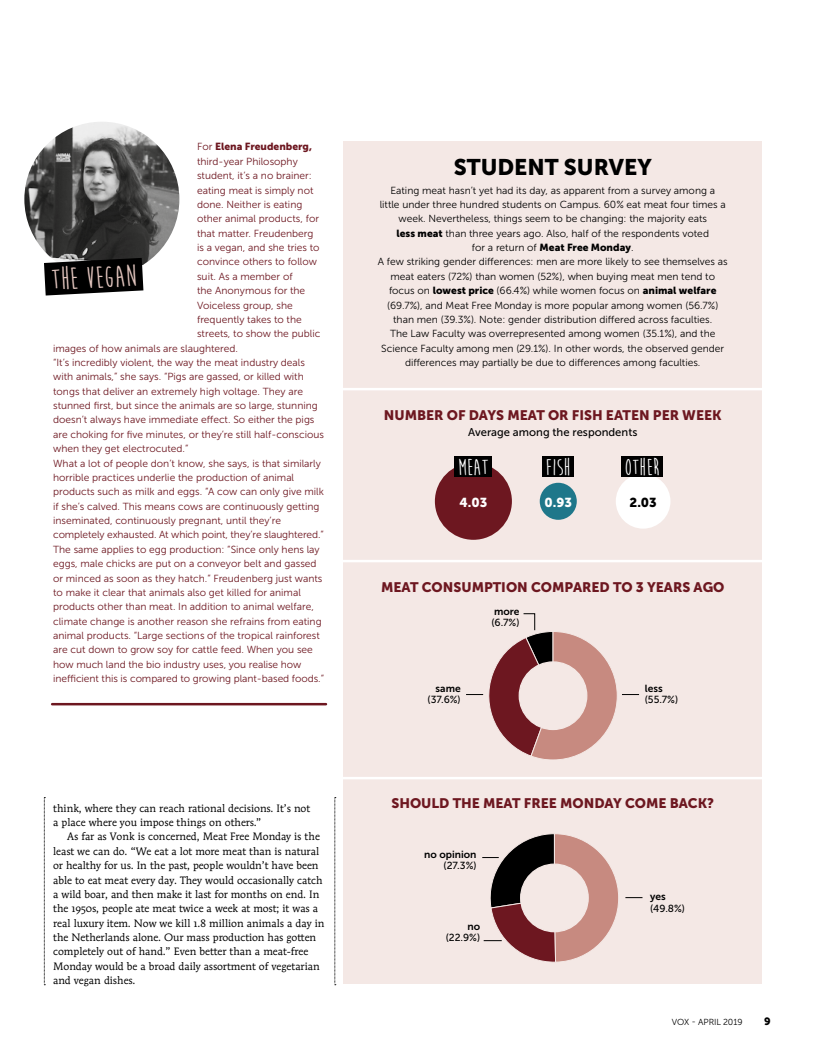
<style>
.page{position:relative;width:815px;height:1063px;background:#fff}
.page>*{position:absolute;margin:0;border:0;box-sizing:border-box;transform-origin:0 0}
.t1{font:700 31.25px "Moon Flower";color:#e2c5be}
.t2{font:700 23.62px "Moon Flower";color:#fff}
.t3{font:22.5px "Museo Sans 900";color:#000}
.t4{font:13.75px "Museo Sans 900";color:#6d1720}
.t5{font:13px "Museo Sans 900";color:#fff}
.t6{font:13px "Museo Sans 900";color:#000}
.t7{font:11.25px "Museo Sans 500";color:#000}
.t8{font:10.62px/14.4px "Mendoza Roman Std";color:#000}
.t9{font:10.62px "Museo Sans 900";color:#000}
.t10{font:10.25px "Museo Sans 300";color:#6d1720}
.t11{font:10.25px/14.4px "Museo Sans 300";color:#000;text-align:center}
.t12{font:10.25px "Museo Sans 500";color:#000}
.t13{font:10.25px "Museo Sans 900";color:#000}
.t14{font:10.25px "Museo Sans 700";color:#000}
.t15{font:10.25px "Museo Sans 900";color:#6d1720}
.t16{font:8.75px "Museo Sans 300";letter-spacing:-.01em;color:#000}
.s1{font-family:"Museo Sans 300"}
.s2{font-family:"Museo Sans 900"}
</style>
<div class="page">
<svg style="left:44px;top:797px;width:1px;height:188px"></svg>
<svg style="left:335px;top:797px;width:1px;height:188px"></svg>
<div style="left:344px;top:142px;width:418px;height:842px;background:#f4e8e5"></div>
<div style="left:435px;top:463px;width:77px;height:77px;background:#6d1720;border-radius:39px"></div>
<div style="left:540px;top:483px;width:37px;height:37px;background:#1f778a;border-radius:19px"></div>
<div style="left:616px;top:474px;width:54px;height:55px;background:#fff;border-radius:27px"></div>
<div style="left:455px;top:456px;width:37px;height:21px;background:#000"></div>
<div style="left:622px;top:456px;width:41px;height:21px;background:#000"></div>
<div style="left:542px;top:456px;width:32px;height:21px;background:#000"></div>
<img style="left:24px;top:122px;width:155px;height:155px;border-radius:78px">
<svg style="left:44px;top:258px;width:99px;height:38px;background:#202020"></svg>
<hr style="left:339px;top:388px;width:432px;height:2px;background:#fff">
<hr style="left:339px;top:560px;width:432px;height:2px;background:#fff">
<hr style="left:339px;top:777px;width:432px;height:2px;background:#fff">
<svg style="left:466px;top:613px;width:173px;height:147px"></svg>
<svg style="left:625px;top:897px;width:17px;height:1px"></svg>
<svg style="left:482px;top:833px;width:137px;height:130px"></svg>
<div style="left:521px;top:864px;width:67px;height:68px;background:#f4e8e5;border-radius:50%"></div>
<div style="left:520px;top:864px;width:69px;height:68px;border:1px solid #f4e8e5;border-radius:50%"></div>
<hr style="left:52px;top:703px;width:274px;height:2px;background:#6d1720">
<p class="t15" style="left:197px;top:141px;width:116px"><span class="s1">For</span> Elena Freudenberg,</p>
<p class="t10" style="left:197px;top:156px;width:102px">third-year Philosophy</p>
<p class="t10" style="left:197px;top:170px;width:116px">student, it’s a no brainer:</p>
<p class="t10" style="left:197px;top:184px;width:118px">eating meat is simply not</p>
<p class="t10" style="left:197px;top:199px;width:107px">done. Neither is eating</p>
<p class="t10" style="left:197px;top:213px;width:123px">other animal products, for</p>
<p class="t10" style="left:197px;top:228px;width:118px">that matter. Freudenberg</p>
<p class="t10" style="left:197px;top:242px;width:124px">is a vegan, and she tries to</p>
<p class="t10" style="left:197px;top:256px;width:121px">convince others to follow</p>
<p class="t10" style="left:197px;top:271px;width:97px">suit. As a member of</p>
<p class="t10" style="left:197px;top:285px;width:110px">the Anonymous for the</p>
<p class="t10" style="left:197px;top:299px;width:97px">Voiceless group, she</p>
<p class="t10" style="left:197px;top:314px;width:106px">frequently takes to the</p>
<p class="t10" style="left:197px;top:328px;width:125px">streets, to show the public</p>
<p class="t10" style="left:53px;top:343px;width:186px">images of how animals are slaughtered.</p>
<p class="t10" style="left:53px;top:357px;width:253px">“It’s incredibly violent, the way the meat industry deals</p>
<p class="t10" style="left:53px;top:371px;width:252px">with animals,” she says. “Pigs are gassed, or killed with</p>
<p class="t10" style="left:53px;top:386px;width:251px">tongs that deliver an extremely high voltage. They are</p>
<p class="t10" style="left:53px;top:400px;width:266px">stunned first, but since the animals are so large, stunning</p>
<p class="t10" style="left:53px;top:414px;width:263px">doesn’t always have immediate effect. So either the pigs</p>
<p class="t10" style="left:53px;top:429px;width:272px">are choking for five minutes, or they’re still half-conscious</p>
<p class="t10" style="left:53px;top:443px;width:137px">when they get electrocuted.”</p>
<p class="t10" style="left:53px;top:458px;width:269px">What a lot of people don’t know, she says, is that similarly</p>
<p class="t10" style="left:53px;top:472px;width:243px">horrible practices underlie the production of animal</p>
<p class="t10" style="left:53px;top:486px;width:272px">products such as milk and eggs. “A cow can only give milk</p>
<p class="t10" style="left:53px;top:501px;width:268px">if she’s calved. This means cows are continuously getting</p>
<p class="t10" style="left:53px;top:515px;width:229px">inseminated, continuously pregnant, until they’re</p>
<p class="t10" style="left:53px;top:529px;width:272px">completely exhausted. At which point, they’re slaughtered.”</p>
<p class="t10" style="left:53px;top:544px;width:268px">The same applies to egg production: “Since only hens lay</p>
<p class="t10" style="left:53px;top:558px;width:265px">eggs, male chicks are put on a conveyor belt and gassed</p>
<p class="t10" style="left:53px;top:572px;width:271px">or minced as soon as they hatch.” Freudenberg just wants</p>
<p class="t10" style="left:53px;top:587px;width:249px">to make it clear that animals also get killed for animal</p>
<p class="t10" style="left:53px;top:601px;width:262px">products other than meat. In addition to animal welfare,</p>
<p class="t10" style="left:53px;top:616px;width:270px">climate change is another reason she refrains from eating</p>
<p class="t10" style="left:53px;top:630px;width:268px">animal products. “Large sections of the tropical rainforest</p>
<p class="t10" style="left:53px;top:644px;width:261px">are cut down to grow soy for cattle feed. When you see</p>
<p class="t10" style="left:53px;top:659px;width:250px">how much land the bio industry uses, you realise how</p>
<p class="t10" style="left:53px;top:673px;width:272px">inefficient this is compared to growing plant-based foods.”</p>
<h1 class="t1" style="left:50px;top:263px;width:87px;rotate:-3deg">THE VEGAN</h1>
<p class="t8" style="left:53px;top:801px;width:259px">think, where they can reach rational decisions. It’s not a place where you impose things on others.”</p>
<p class="t8" style="left:53px;top:829px;width:273px;text-indent:14px">As far as Vonk is concerned, Meat Free Monday is the least we can do. “We eat a lot more meat than is natural or healthy for us. In the past, people wouldn’t have been able to eat meat every day. They would occasionally catch a wild boar, and then make it last for months on end. In the 1950s, people ate meat twice a week at most; it was a real luxury item. Now we kill 1.8 million animals a day in the Netherlands alone. Our mass production has gotten completely out of hand.” Even better than a meat-free Monday would be a broad daily assortment of vegetarian and vegan dishes.</p>
<h3 class="t3" style="left:454px;top:154px;width:199px">STUDENT SURVEY</h3>
<p class="t11" style="left:380px;top:183px;width:348px">Eating meat hasn’t yet had its day, as apparent from a survey among a little under three hundred students on Campus. 60% eat meat four times a week. Nevertheless, things seem to be changing: the majority eats<br><span class="s2">less meat</span> than three years ago. Also, half of the respondents voted</p>
<p class="t13" style="left:472px;top:242px;width:163px"><span class="s1">for a return of</span> Meat Free Monday<span class="s1">.</span></p>
<p class="t11" style="left:378px;top:255px;width:352px">A few striking gender differences: men are more likely to see themselves as meat eaters (72%) than women (52%), when buying meat men tend to focus on <span class="s2">lowest price</span> (66.4%) while women focus on <span class="s2">animal welfare </span>(69.7%), and Meat Free Monday is more popular among women (56.7%) than men (39.3%). Note: gender distribution differed across faculties.<br>The Law Faculty was overrepresented among women (35.1%), and the Science Faculty among men (29.1%). In other words, the observed gender differences may partially be due to differences among faculties.</p>
<h3 class="t4" style="left:384px;top:408px;width:339px">NUMBER OF DAYS MEAT OR FISH EATEN PER WEEK</h3>
<p class="t7" style="left:468px;top:426px;width:171px">Average among the respondents</p>
<h2 class="t2" style="left:458px;top:455px;width:32px">MEAT</h2>
<h2 class="t2" style="left:545px;top:455px;width:26px">FISH</h2>
<h2 class="t2" style="left:625px;top:455px;width:36px">OTHER</h2>
<p class="t5" style="left:460px;top:495px;width:29px">4.03</p>
<p class="t5" style="left:545px;top:495px;width:29px">0.93</p>
<p class="t6" style="left:630px;top:495px;width:29px">2.03</p>
<h3 class="t4" style="left:381px;top:579px;width:345px">MEAT CONSUMPTION COMPARED TO 3 YEARS AGO</h3>
<p class="t14" style="left:436px;top:683px;width:27px">same</p>
<p class="t12" style="left:428px;top:694px;width:35px">(37.6%)</p>
<p class="t14" style="left:494px;top:606px;width:27px">more</p>
<p class="t12" style="left:492px;top:617px;width:29px">(6.7%)</p>
<p class="t14" style="left:645px;top:683px;width:19px">less</p>
<p class="t12" style="left:645px;top:694px;width:35px">(55.7%)</p>
<h3 class="t4" style="left:391px;top:795px;width:324px">SHOULD THE MEAT FREE MONDAY COME BACK?</h3>
<p class="t14" style="left:424px;top:849px;width:54px">no opinion</p>
<p class="t12" style="left:444px;top:860px;width:35px">(27.3%)</p>
<p class="t14" style="left:467px;top:921px;width:14px">no</p>
<p class="t12" style="left:446px;top:932px;width:36px">(22.9%)</p>
<p class="t14" style="left:650px;top:891px;width:17px">yes</p>
<p class="t12" style="left:650px;top:902px;width:36px">(49.8%)</p>
<p class="t16" style="left:672px;top:1017px;width:72px">VOX - APRIL 2019</p>
<p class="t9" style="left:764px;top:1015px;width:8px">9</p>
</div>
